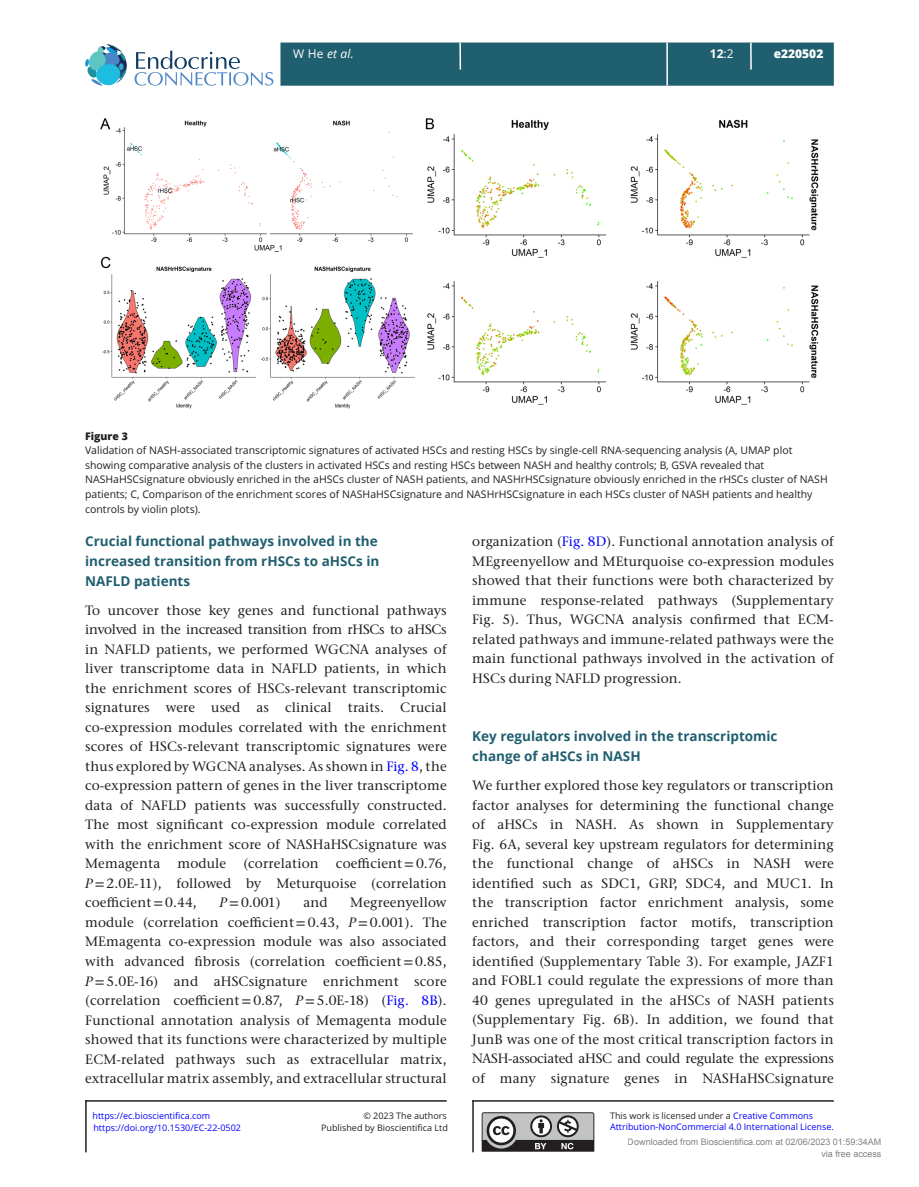
<style>
.page{position:relative;width:919px;height:1187px;background:#fff}
.page>*{position:absolute;margin:0;border:0;box-sizing:border-box;transform-origin:0 0}
.TXT{font:500 13.5px/19.5px "Stone Serif ITC Pro";letter-spacing:.01em;color:#231f20;text-align:justify}
.t1{font:700 13.5px/19.5px "Open Sans";color:#205f6f}
.t2{font:italic 12px "Open Sans";color:#fff}
.t3{font:800 12px "Open Sans";color:#fff}
.t4{font:700 12px "Open Sans";color:#fff}
.FC{font:10.5px/14.7px "Open Sans";color:#231f20}
.FC-2{font:800 10.5px "Open Sans";color:#231f20}
.t5{font:9px "Open Sans";color:#00f}
.t6{font:9px/11.6px "Open Sans";color:#231f20;text-align:right}
.t7{font:9px/12px "Arial";color:rgb(0 0 0/.5);text-align:right}
.s1{font-style:normal}
.s2{font-weight:400}
.s3{color:#00f}
.s4{font-family:"STIX Two Text"}
.s5{font-style:italic}
</style>
<div class="page">
<div style="left:280px;top:43px;width:553px;height:43px;background:#205f6f;border:2px solid #205f6f"></div>
<svg style="left:750px;top:43px;width:1px;height:27px"></svg>
<hr style="left:666px;top:43px;width:2px;height:43px;background:#fff">
<hr style="left:459px;top:43px;width:2px;height:27px;background:#fff">
<svg style="left:134px;top:51px;width:139px;height:35px"></svg>
<svg style="left:85px;top:44px;width:42px;height:42px"></svg>
<img style="left:100px;top:118px;width:718px;height:291px">
<svg style="left:481px;top:1112px;width:113px;height:39px;background:#8c8b8c"></svg>
<hr style="left:472px;top:1100px;width:361px;height:1px;background:#231f20">
<hr style="left:472px;top:1100px;width:1px;height:52px;background:#231f20">
<hr style="left:85px;top:1100px;width:361px;height:1px;background:#231f20">
<hr style="left:85px;top:1100px;width:2px;height:52px;background:#231f20">
<p class="t2" style="left:293px;top:46px;width:62px"><span class="s1">W He</span> et al.</p>
<p class="t4" style="left:709px;top:46px;width:25px">12<span class="s2">:2</span></p>
<p class="t3" style="left:773px;top:45px;width:51px">e220502</p>
<p class="FC-2" style="left:85px;top:428px;width:44px">Figure 3</p>
<p class="FC" style="left:85px;top:443px;width:744px">Validation of NASH-associated transcriptomic signatures of activated HSCs and resting HSCs by single-cell RNA-sequencing analysis (A, UMAP plot showing comparative analysis of the clusters in activated HSCs and resting HSCs between NASH and healthy controls; B, GSVA revealed that NASHaHSCsignature obviously enriched in the aHSCs cluster of NASH patients, and NASHrHSCsignature obviously enriched in the rHSCs cluster of NASH patients; C, Comparison of the enrichment scores of NASHaHSCsignature and NASHrHSCsignature in each HSCs cluster of NASH patients and healthy controls by violin plots).</p>
<h2 class="t1" style="left:85px;top:531px;width:296px">Crucial functional pathways involved in the increased transition from rHSCs to aHSCs in<br>NAFLD patients</h2>
<p class="TXT" style="left:85px;top:600px;width:363px">To uncover those key genes and functional pathways involved in the increased transition from rHSCs to aHSCs in NAFLD patients, we performed WGCNA analyses of liver transcriptome data in NAFLD patients, in which the enrichment scores of HSCs-relevant transcriptomic signatures were used as clinical traits. Crucial co-expression modules correlated with the enrichment scores of HSCs-relevant transcriptomic signatures were thus explored by WGCNA analyses. As shown in <span class="s3">Fig. 8</span>, the co-expression pattern of genes in the liver transcriptome data of NAFLD patients was successfully constructed.<br>The most significant co-expression module correlated with the enrichment score of NASHaHSCsignature was Memagenta</p>
<p class="TXT" style="left:177px;top:854px;width:50px">module</p>
<p class="TXT" style="left:243px;top:854px;width:77px">(correlation</p>
<p class="TXT" style="left:85px;top:854px;width:363px;text-indent:251px">coefficient<span class="s4">=</span>0.76, <span class="s5">P</span><span class="s4">=</span>2.0E-11), followed by Meturquoise (correlation coefficient<span class="s4">=</span>0.44,</p>
<p class="TXT" style="left:219px;top:893px;width:63px"><span class="s5">P</span><span class="s4">=</span>0.001)</p>
<p class="TXT" style="left:303px;top:893px;width:26px">and</p>
<p class="TXT" style="left:85px;top:893px;width:363px;text-indent:265px">Megreenyellow module (correlation coefficient<span class="s4">=</span>0.43, <span class="s5">P</span><span class="s4">=</span>0.001). The MEmagenta co-expression module was also associated with advanced fibrosis (correlation coefficient<span class="s4">=</span>0.85, <span class="s5">P</span><span class="s4">=</span>5.0E-16) and aHSCsignature enrichment score (correlation coefficient<span class="s4">=</span>0.87, <span class="s5">P</span><span class="s4">=</span>5.0E-18) (<span class="s3">Fig. 8B</span>).<br>Functional annotation analysis of Memagenta module showed that its functions were characterized by multiple ECM-related pathways such as extracellular matrix, extracellular matrix assembly, and extracellular structural</p>
<p class="TXT" style="left:472px;top:531px;width:363px">organization (<span class="s3">Fig. 8D</span>). Functional annotation analysis of MEgreenyellow and MEturquoise co-expression modules showed that their functions were both characterized by immune response-related pathways (Supplementary Fig. 5). Thus, WGCNA analysis confirmed that ECM&shy;related pathways and immune-related pathways were the main functional pathways involved in the activation of HSCs during NAFLD progression.</p>
<h2 class="t1" style="left:472px;top:726px;width:307px">Key regulators involved in the transcriptomic change of aHSCs in NASH</h2>
<p class="TXT" style="left:472px;top:775px;width:363px">We further explored those key regulators or transcription factor analyses for determining the functional change of aHSCs in NASH. As shown in Supplementary Fig. 6A, several key upstream regulators for determining the functional change of aHSCs in NASH were identified such as SDC1, GRP, SDC4, and MUC1. In the transcription factor enrichment analysis, some enriched transcription factor motifs, transcription factors, and their corresponding target genes were identified (Supplementary Table 3). For example, JAZF1 and FOBL1 could regulate the expressions of more than 40 genes upregulated in the aHSCs of NASH patients (Supplementary Fig. 6B). In addition, we found that JunB was one of the most critical transcription factors in NASH-associated aHSC and could regulate the expressions of many signature genes in NASHaHSCsignature</p>
<p class="t5" style="left:92px;top:1109px;width:119px">https://ec.bioscientifica.com</p>
<p class="t6" style="left:321px;top:1109px;width:128px">© 2023 The authors<br>Published by Bioscientifica Ltd</p>
<p class="t6" style="left:610px;top:1109px;width:204px">This work is licensed under a <span class="s3">Creative Commons</span></p>
<p class="t5" style="left:93px;top:1121px;width:149px">https://doi.org/10.1530/EC-22-0502</p>
<p class="t5" style="left:610px;top:1120px;width:225px">Attribution-NonCommercial 4.0 International License.</p>
<p class="t7" style="left:627px;top:1135px;width:255px">Downloaded from Bioscientifica.com at 02/06/2023 01:59:34AM via free access</p>
</div>
